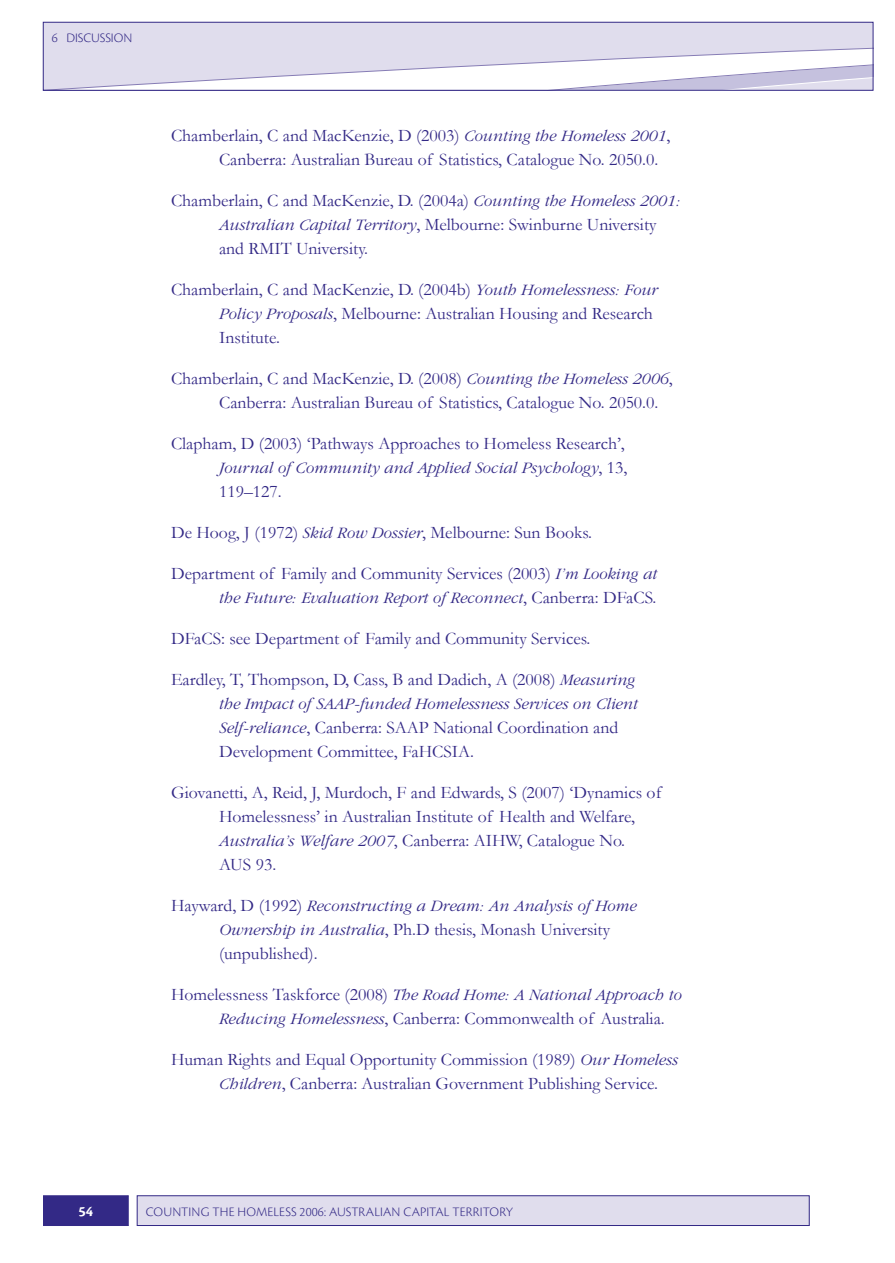
<style>
.page{position:relative;width:895px;height:1263px;background:#fff}
.page>*{position:absolute;margin:0;border:0;box-sizing:border-box;transform-origin:0 0}
.t1{font:17.7px/24px "Garamond";color:#332986}
.t2{font:italic 300 16.5px "Garamond";color:#332986}
.t3{font:700 15px "Cronos Pro";color:#fff}
.t4{font:300 13.5px "Cronos Pro";letter-spacing:.01em;color:#332986}
.s1{font-weight:300;font-style:italic;font-size:16.5px}
.s2{font-weight:400;font-style:normal;font-size:17.7px}
</style>
<div class="page">
<div style="left:43px;top:22px;width:829px;height:68px;background:#e0dded"></div>
<svg style="left:74px;top:48px;width:796px;height:40px"></svg>
<div style="left:43px;top:22px;width:829px;height:68px;border:1px solid #332986"></div>
<div style="left:137px;top:1195px;width:671px;height:30px;background:#e0dded"></div>
<div style="left:137px;top:1195px;width:672px;height:30px;border:1px solid #332986"></div>
<div style="left:43px;top:1195px;width:85px;height:30px;background:#332986"></div>
<div style="left:43px;top:1195px;width:85px;height:30px;border:1px solid #332986"></div>
<p class="t4" style="left:52px;top:30px;width:82px">6 DISCUSSION</p>
<p class="t1" style="left:219px;top:123px;width:452px;text-indent:-48px">Chamberlain, C and MacKenzie, D (2003) <span class="s1">Counting the Homeless 2001</span>,<br>Canberra: Australian Bureau of Statistics, Catalogue No. 2050.0.</p>
<p class="t1" style="left:219px;top:188px;width:463px;text-indent:-48px">Chamberlain, C and MacKenzie, D. (2004a) <span class="s1">Counting the Homeless 2001:<br>Australian Capital Territory</span>, Melbourne: Swinburne University and RMIT University.</p>
<p class="t1" style="left:219px;top:277px;width:440px;text-indent:-48px">Chamberlain, C and MacKenzie, D. (2004b) <span class="s1">Youth Homelessness: Four<br>Policy Proposals</span>, Melbourne: Australian Housing and Research<br>Institute.</p>
<p class="t1" style="left:219px;top:366px;width:455px;text-indent:-48px">Chamberlain, C and MacKenzie, D. (2008) <span class="s1">Counting the Homeless 2006</span>,<br>Canberra: Australian Bureau of Statistics, Catalogue No. 2050.0.</p>
<p class="t1" style="left:171px;top:431px;width:455px">Clapham, D (2003) ‘Pathways Approaches to Homeless Research’,</p>
<p class="t2" style="left:219px;top:459px;width:409px">Journal of Community and Applied Social Psychology<span class="s2">, 13,</span></p>
<p class="t1" style="left:219px;top:479px;width:64px">119–127.</p>
<p class="t1" style="left:171px;top:520px;width:422px">De Hoog, J (1972) <span class="s1">Skid Row Dossier</span>, Melbourne: Sun Books.</p>
<p class="t1" style="left:171px;top:561px;width:487px">Department of Family and Community Services (2003) <span class="s1">I’m Looking at</span></p>
<p class="t2" style="left:219px;top:589px;width:438px">the Future: Evaluation Report of Reconnect<span class="s2">, Canberra: DFaCS.</span></p>
<p class="t1" style="left:171px;top:626px;width:420px">DFaCS: see Department of Family and Community Services.</p>
<p class="t1" style="left:171px;top:667px;width:465px">Eardley, T, Thompson, D, Cass, B and Dadich, A (2008) <span class="s1">Measuring</span></p>
<p class="t2" style="left:219px;top:695px;width:420px">the Impact of SAAP-funded Homelessness Services on Client</p>
<p class="t1" style="left:219px;top:715px;width:400px"><span class="s1">Self-reliance</span>, Canberra: SAAP National Coordination and<br>Development Committee, FaHCSIA.</p>
<p class="t1" style="left:219px;top:780px;width:443px;text-indent:-48px">Giovanetti, A, Reid, J, Murdoch, F and Edwards, S (2007) ‘Dynamics of Homelessness’ in Australian Institute of Health and Welfare, <span class="s1">Australia’s Welfare 2007</span>, Canberra: AIHW, Catalogue No.<br>AUS 93.</p>
<p class="t2" style="left:171px;top:897px;width:467px"><span class="s2">Hayward, D (1992)</span> Reconstructing a Dream: An Analysis of Home</p>
<p class="t1" style="left:219px;top:917px;width:392px"><span class="s1">Ownership in Australia</span>, Ph.D thesis, Monash University (unpublished).</p>
<p class="t2" style="left:171px;top:986px;width:512px"><span class="s2">Homelessness Taskforce (2008)</span> The Road Home: A National Approach to</p>
<p class="t1" style="left:219px;top:1006px;width:447px"><span class="s1">Reducing Homelessness</span>, Canberra: Commonwealth of Australia.</p>
<p class="t1" style="left:219px;top:1047px;width:460px;text-indent:-48px">Human Rights and Equal Opportunity Commission (1989) <span class="s1">Our Homeless<br>Children</span>, Canberra: Australian Government Publishing Service.</p>
<p class="t3" style="left:78px;top:1203px;width:16px">54</p>
<p class="t4" style="left:146px;top:1204px;width:368px">COUNTING THE HOMELESS 2006: AUSTRALIAN CAPITAL TERRITORY</p>
</div>
